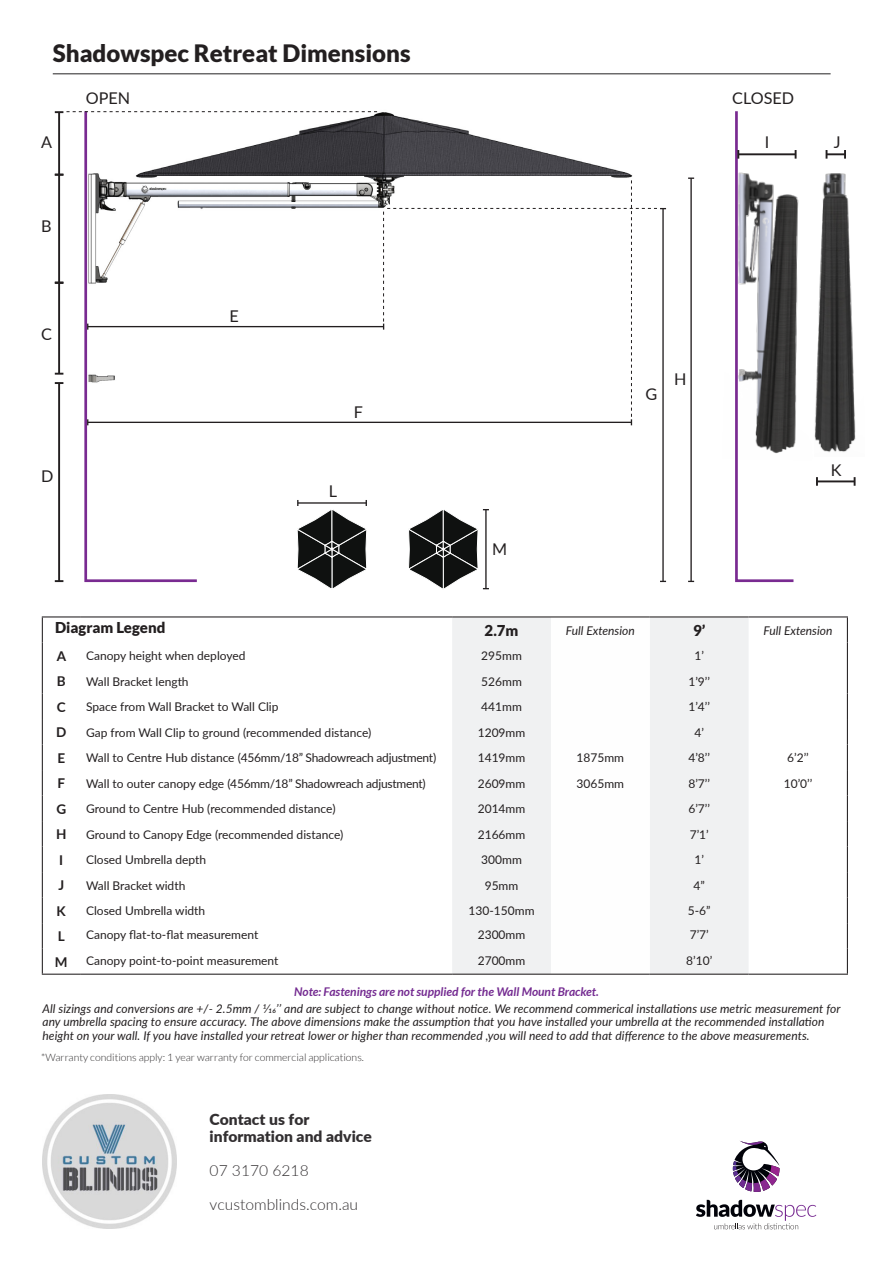
<style>
.page{position:relative;width:893px;height:1263px;background:#fff}
.page>*{position:absolute;margin:0;border:0;box-sizing:border-box;transform-origin:0 0}
.t1{font:900 24px "Lato";color:#231f20}
.t2{font:16.2px "Lato";color:#231f20}
.t3{font:900 15.3px/16.8px "Lato";color:#322f31}
.t4{font:300 15.3px "Lato";color:#322f31}
.t5{font:900 15px "Lato";color:#231f20}
.t6{font:700 13.5px "Lato";color:#231f20}
.t7{font:12px "Lato";color:#231f20}
.Content{font:italic 12px/13.5px "Lato";letter-spacing:.005em;color:#231f20}
.t8{font:12px "Lato";letter-spacing:-.02em;color:#231f20}
.Content-2{font:italic 700 12px "Lato";color:#742b91}
.t9{font:300 10.35px "Lato";color:#312f30}
</style>
<div class="page">
<img style="left:200px;top:111px;width:433px;height:218px">
<hr style="left:58px;top:112px;width:2px;height:63px;background:#231f20">
<svg style="left:826px;top:150px;width:20px;height:9px"></svg>
<hr style="left:817px;top:480px;width:38px;height:2px;background:#231f20">
<svg style="left:816px;top:477px;width:2px;height:9px"></svg>
<hr style="left:58px;top:175px;width:2px;height:108px;background:#231f20">
<svg style="left:55px;top:174px;width:8px;height:2px"></svg>
<hr style="left:58px;top:282px;width:2px;height:92px;background:#231f20">
<svg style="left:55px;top:281px;width:8px;height:3px"></svg>
<svg style="left:55px;top:373px;width:8px;height:2px"></svg>
<hr style="left:58px;top:383px;width:2px;height:198px;background:#231f20">
<svg style="left:55px;top:382px;width:8px;height:2px"></svg>
<svg style="left:55px;top:580px;width:8px;height:2px"></svg>
<hr style="left:662px;top:209px;width:2px;height:372px;background:#231f20">
<hr style="left:690px;top:178px;width:2px;height:403px;background:#231f20">
<svg style="left:84px;top:113px;width:116px;height:470px"></svg>
<hr style="left:88px;top:326px;width:296px;height:1px;background:#231f20">
<hr style="left:88px;top:422px;width:543px;height:1px;background:#231f20">
<div style="left:452px;top:617px;width:297px;height:357px;background:#f0f1f2"></div>
<svg style="left:551px;top:617px;width:99px;height:357px"></svg>
<hr style="left:42px;top:616px;width:38px;height:1px;background:#231f20">
<hr style="left:80px;top:616px;width:372px;height:1px;background:#231f20">
<hr style="left:452px;top:616px;width:99px;height:1px;background:#231f20">
<hr style="left:551px;top:616px;width:99px;height:1px;background:#231f20">
<hr style="left:650px;top:616px;width:99px;height:1px;background:#231f20">
<hr style="left:749px;top:616px;width:99px;height:1px;background:#231f20">
<svg style="left:42px;top:617px;width:1px;height:357px"></svg>
<svg style="left:847px;top:617px;width:1px;height:357px"></svg>
<hr style="left:42px;top:974px;width:38px;height:1px;background:#231f20">
<hr style="left:80px;top:974px;width:372px;height:1px;background:#231f20">
<hr style="left:452px;top:974px;width:99px;height:1px;background:#231f20">
<hr style="left:551px;top:974px;width:99px;height:1px;background:#231f20">
<hr style="left:650px;top:974px;width:99px;height:1px;background:#231f20">
<hr style="left:749px;top:974px;width:99px;height:1px;background:#231f20">
<hr style="left:53px;top:73px;width:778px;height:1px;background:#312f30">
<svg style="left:383px;top:180px;width:283px;height:245px"></svg>
<svg style="left:55px;top:111px;width:322px;height:2px"></svg>
<img style="left:814px;top:173px;width:42px;height:280px">
<svg style="left:735px;top:111px;width:62px;height:472px"></svg>
<svg style="left:408px;top:509px;width:81px;height:81px"></svg>
<svg style="left:297px;top:500px;width:70px;height:88px"></svg>
<svg style="left:696px;top:1200px;width:120px;height:29px"></svg>
<svg style="left:733px;top:1141px;width:46px;height:51px"></svg>
<img style="left:43px;top:1094px;width:134px;height:134px">
<p class="t1" style="left:53px;top:39px;width:359px">Shadowspec Retreat Dimensions</p>
<p class="t2" style="left:86px;top:87px;width:46px">OPEN</p>
<p class="t2" style="left:732px;top:87px;width:63px">CLOSED</p>
<p class="t2" style="left:41px;top:131px;width:12px">A</p>
<p class="t2" style="left:41px;top:215px;width:12px">B</p>
<p class="t2" style="left:41px;top:322px;width:12px">C</p>
<p class="t2" style="left:41px;top:464px;width:14px">D</p>
<p class="t2" style="left:229px;top:304px;width:11px">E</p>
<p class="t2" style="left:354px;top:401px;width:11px">F</p>
<p class="t2" style="left:329px;top:480px;width:10px">L</p>
<p class="t2" style="left:492px;top:537px;width:17px">M</p>
<p class="t2" style="left:765px;top:131px;width:6px">I</p>
<p class="t2" style="left:834px;top:131px;width:8px">J</p>
<p class="t2" style="left:645px;top:383px;width:13px">G</p>
<p class="t2" style="left:674px;top:368px;width:14px">H</p>
<p class="t2" style="left:831px;top:459px;width:12px">K</p>
<p class="t5" style="left:55px;top:618px;width:112px">Diagram Legend</p>
<p class="t5" style="left:485px;top:621px;width:35px">2.7m</p>
<p class="Content" style="left:566px;top:623px;width:70px">Full Extension</p>
<p class="t5" style="left:693px;top:621px;width:14px">9’</p>
<p class="Content" style="left:764px;top:623px;width:70px">Full Extension</p>
<p class="t6" style="left:57px;top:646px;width:11px">A</p>
<p class="t7" style="left:86px;top:647px;width:161px">Canopy height when deployed</p>
<p class="t7" style="left:481px;top:647px;width:42px">295mm</p>
<p class="t7" style="left:694px;top:647px;width:11px">1’</p>
<p class="t6" style="left:57px;top:671px;width:10px">B</p>
<p class="t7" style="left:86px;top:673px;width:104px">Wall Bracket length</p>
<p class="t7" style="left:481px;top:673px;width:42px">526mm</p>
<p class="t7" style="left:688px;top:673px;width:23px">1’9’’</p>
<p class="t6" style="left:57px;top:697px;width:10px">C</p>
<p class="t7" style="left:86px;top:698px;width:194px">Space from Wall Bracket to Wall Clip</p>
<p class="t7" style="left:481px;top:698px;width:42px">441mm</p>
<p class="t7" style="left:688px;top:698px;width:23px">1’4’’</p>
<p class="t6" style="left:56px;top:722px;width:12px">D</p>
<p class="t7" style="left:86px;top:724px;width:287px">Gap from Wall Clip to ground (recommended distance)</p>
<p class="t7" style="left:478px;top:724px;width:49px">1209mm</p>
<p class="t7" style="left:694px;top:724px;width:11px">4’</p>
<p class="t6" style="left:57px;top:748px;width:9px">E</p>
<p class="t8" style="left:86px;top:749px;width:352px">Wall to Centre Hub distance (456mm/18” Shadowreach adjustment)</p>
<p class="t7" style="left:478px;top:749px;width:49px">1419mm</p>
<p class="t7" style="left:577px;top:749px;width:49px">1875mm</p>
<p class="t7" style="left:688px;top:749px;width:23px">4’8’’</p>
<p class="t7" style="left:787px;top:749px;width:23px">6’2’’</p>
<p class="t6" style="left:58px;top:773px;width:9px">F</p>
<p class="t8" style="left:86px;top:775px;width:341px">Wall to outer canopy edge (456mm/18” Shadowreach adjustment)</p>
<p class="t7" style="left:478px;top:775px;width:49px">2609mm</p>
<p class="t7" style="left:577px;top:775px;width:49px">3065mm</p>
<p class="t7" style="left:688px;top:775px;width:23px">8’7’’</p>
<p class="t7" style="left:784px;top:775px;width:30px">10’0’’</p>
<p class="t6" style="left:56px;top:799px;width:11px">G</p>
<p class="t7" style="left:86px;top:800px;width:251px">Ground to Centre Hub (recommended distance)</p>
<p class="t7" style="left:478px;top:800px;width:49px">2014mm</p>
<p class="t7" style="left:688px;top:800px;width:23px">6’7’’</p>
<p class="t6" style="left:56px;top:824px;width:12px">H</p>
<p class="t7" style="left:86px;top:826px;width:259px">Ground to Canopy Edge (recommended distance)</p>
<p class="t7" style="left:478px;top:826px;width:49px">2166mm</p>
<p class="t7" style="left:690px;top:826px;width:21px">7’1’</p>
<p class="t6" style="left:59px;top:850px;width:5px">I</p>
<p class="t7" style="left:86px;top:851px;width:122px">Closed Umbrella depth</p>
<p class="t7" style="left:481px;top:851px;width:42px">300mm</p>
<p class="t7" style="left:694px;top:851px;width:11px">1’</p>
<p class="t6" style="left:58px;top:875px;width:7px">J</p>
<p class="t7" style="left:86px;top:877px;width:101px">Wall Bracket width</p>
<p class="t7" style="left:485px;top:877px;width:35px">95mm</p>
<p class="t7" style="left:694px;top:877px;width:13px">4”</p>
<p class="t6" style="left:57px;top:901px;width:11px">K</p>
<p class="t7" style="left:86px;top:902px;width:121px">Closed Umbrella width</p>
<p class="t7" style="left:469px;top:902px;width:67px">130-150mm</p>
<p class="t7" style="left:688px;top:902px;width:24px">5-6”</p>
<p class="t6" style="left:58px;top:926px;width:9px">L</p>
<p class="t7" style="left:86px;top:926px;width:174px">Canopy flat-to-flat measurement</p>
<p class="t7" style="left:478px;top:926px;width:49px">2300mm</p>
<p class="t7" style="left:690px;top:926px;width:21px">7’7’</p>
<p class="t6" style="left:55px;top:952px;width:14px">M</p>
<p class="t7" style="left:86px;top:952px;width:194px">Canopy point-to-point measurement</p>
<p class="t7" style="left:478px;top:952px;width:49px">2700mm</p>
<p class="t7" style="left:686px;top:952px;width:27px">8’10’</p>
<p class="Content-2" style="left:294px;top:985px;width:306px">Note: Fastenings are not supplied for the Wall Mount Bracket.</p>
<p class="Content" style="left:43px;top:1001px;width:799px">All sizings and conversions are +/- 2.5mm / 1/16’’ and are subject to change without notice. We recommend commerical installations use metric measurement for any umbrella spacing to ensure accuracy. The above dimensions make the assumption that you have installed your umbrella at the recommended installation height on your wall. If you have installed your retreat lower or higher than recommended ,you will need to add that difference to the above measurements.</p>
<p class="t9" style="left:41px;top:1051px;width:324px">*Warranty conditions apply: 1 year warranty for commercial applications.</p>
<p class="t3" style="left:210px;top:1111px;width:164px">Contact us for information and advice</p>
<p class="t4" style="left:210px;top:1160px;width:101px">07 3170 6218</p>
<p class="t4" style="left:210px;top:1194px;width:150px">vcustomblinds.com.au</p>
</div>
